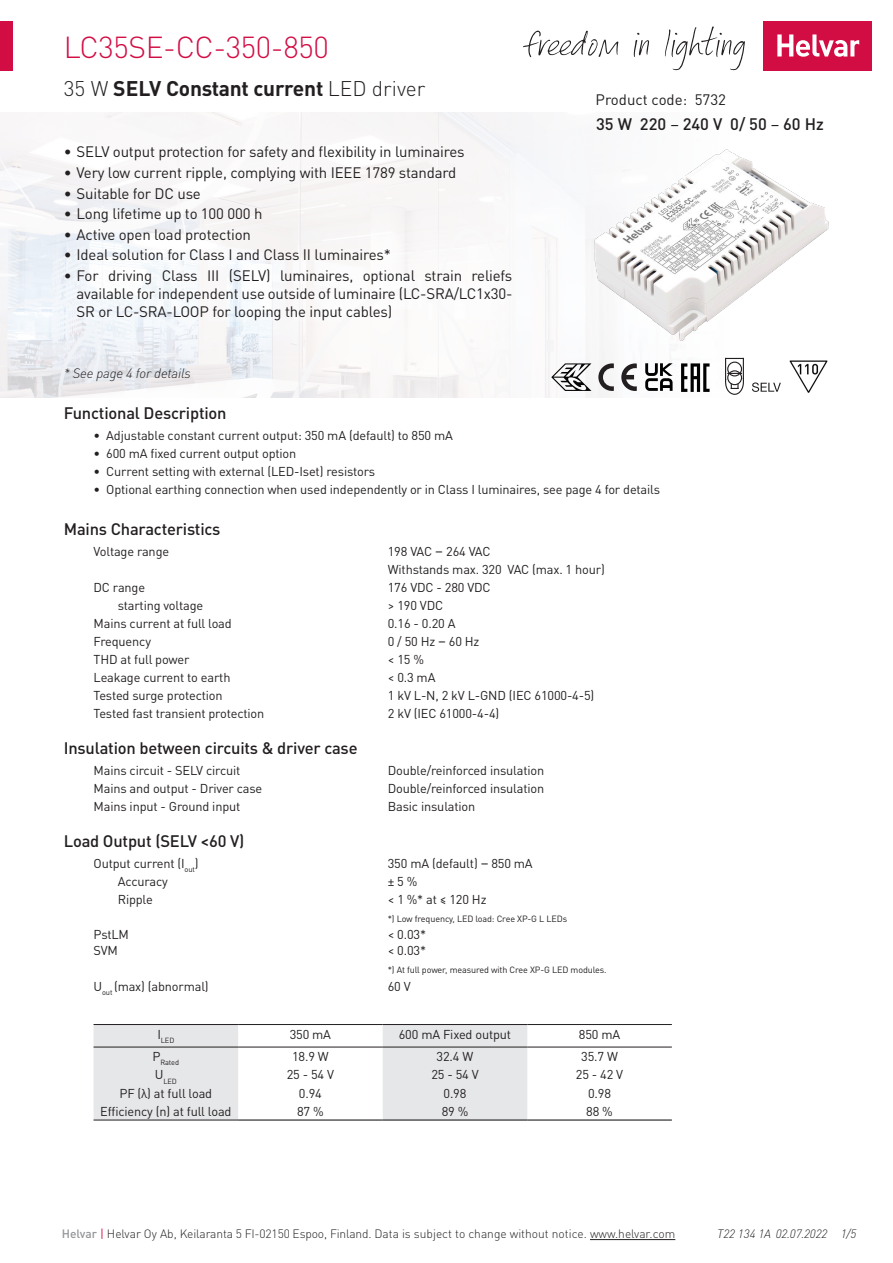
<style>
.page{position:relative;width:893px;height:1263px;background:#fff}
.page>*{position:absolute;margin:0;border:0;box-sizing:border-box;transform-origin:0 0}
.HELVAR_Small_Heading{font:300 30px "DIN Pro";letter-spacing:-.01em;color:#d20d44}
.headlineO{font:700 21px "DIN Pro";letter-spacing:-.01em;color:#231f20}
.Data_subheads{font:500 16.5px "DIN Pro";letter-spacing:-.01em;color:#231f20}
.Tehot{font:500 16.5px "DIN Pro";color:#231f20}
.Tehot-2{font:15px/18px "DIN Pro";letter-spacing:-.01em;color:#231f20;text-align:justify}
.new{font:italic 300 13.5px "DIN Pro";letter-spacing:-.01em;color:#231f20}
.Data_bread{font:12.75px "DIN Pro";letter-spacing:-.01em;color:#231f20}
.t1{font:300 12px "DIN Pro";color:#231f20}
.Documnetn_number{font:italic 300 12px "DIN Pro";letter-spacing:-.005em;color:#231f20}
.Data_bread-2{font:9px "DIN Pro";letter-spacing:-.01em;color:#231f20}
.Data_bread-3{font:7.5px "DIN Pro";letter-spacing:-.01em;color:#231f20}
.s1{font-weight:300}
.s2{font-weight:400}
.s3{font-size:15px}
.s4{font-weight:500;color:#939598}
.s5{font-weight:400;color:#d20d44}
</style>
<div class="page">
<hr style="left:590px;top:1239px;width:85px;height:1px;background:#231f20">
<img style="left:0;top:113px;width:610px;height:285px">
<div style="left:94px;top:1025px;width:144px;height:95px;background:#e6e7e9"></div>
<div style="left:383px;top:1025px;width:144px;height:94px;background:#e6e7e9"></div>
<hr style="left:238px;top:1119px;width:145px;height:1px;background:#231f20">
<hr style="left:383px;top:1119px;width:144px;height:1px;background:#231f20">
<hr style="left:527px;top:1119px;width:145px;height:1px;background:#231f20">
<hr style="left:238px;top:1024px;width:145px;height:1px;background:#231f20">
<hr style="left:383px;top:1024px;width:144px;height:1px;background:#231f20">
<hr style="left:527px;top:1024px;width:145px;height:1px;background:#231f20">
<hr style="left:238px;top:1047px;width:145px;height:1px;background:#231f20">
<hr style="left:383px;top:1047px;width:144px;height:1px;background:#231f20">
<hr style="left:527px;top:1047px;width:145px;height:1px;background:#231f20">
<hr style="left:94px;top:1047px;width:144px;height:1px;background:#231f20">
<hr style="left:94px;top:1024px;width:144px;height:1px;background:#231f20">
<hr style="left:94px;top:1120px;width:144px;height:1px;background:#231f20">
<img style="left:560px;top:137px;width:269px;height:221px">
<div style="left:763px;top:21px;width:109px;height:50px;background:#d20d44"></div>
<svg style="left:777px;top:34px;width:82px;height:23px"></svg>
<div style="left:0;top:21px;width:13px;height:50px;background:#d20d44"></div>
<svg style="left:523px;top:27px;width:222px;height:43px"></svg>
<svg style="left:598px;top:363px;width:39px;height:28px"></svg>
<svg style="left:551px;top:363px;width:40px;height:28px"></svg>
<svg style="left:681px;top:363px;width:29px;height:29px"></svg>
<svg style="left:725px;top:358px;width:19px;height:37px"></svg>
<svg style="left:752px;top:382px;width:29px;height:10px"></svg>
<img style="left:789px;top:360px;width:39px;height:33px">
<svg style="left:645px;top:363px;width:28px;height:28px"></svg>
<p class="HELVAR_Small_Heading" style="left:64px;top:24px;width:267px">LC35SE-CC-350-850</p>
<p class="headlineO" style="left:64px;top:71px;width:363px"><span class="s1">35 W</span> SELV Constant current <span class="s1">LED driver</span></p>
<p class="Tehot-2" style="left:64px;top:142px;width:402px">• SELV output protection for safety and flexibility in luminaires</p>
<p class="Tehot-2" style="left:64px;top:162px;width:394px">• Very low current ripple, complying with IEEE 1789 standard</p>
<p class="Tehot-2" style="left:64px;top:183px;width:139px">• Suitable for DC use</p>
<p class="Tehot-2" style="left:64px;top:203px;width:200px">• Long lifetime up to 100 000 h</p>
<p class="Tehot-2" style="left:64px;top:224px;width:189px">• Active open load protection</p>
<p class="Tehot-2" style="left:64px;top:244px;width:329px">• Ideal solution for Class I and Class II luminaires*</p>
<p class="Tehot-2" style="left:77px;top:265px;width:437px;text-indent:-13px">• For driving Class III (SELV) luminaires, optional strain reliefs available for independent use outside of luminaire (LC-SRA/LC1x30- SR or LC-SRA-LOOP for looping the input cables)</p>
<p class="new" style="left:64px;top:363px;width:129px">* See page 4 for details</p>
<p class="Tehot-2" style="left:596px;top:89px;width:132px">Product code: 5732</p>
<p class="Tehot" style="left:596px;top:110px;width:229px">35 W 220 <span class="s2">–</span> 240 V 0/ 50 <span class="s2">–</span> 60 Hz</p>
<p class="Data_subheads" style="left:64px;top:399px;width:164px">Functional Description</p>
<p class="Data_bread" style="left:94px;top:425px;width:361px">• Adjustable constant current output: 350 mA (default) to 850 mA</p>
<p class="Data_bread" style="left:94px;top:443px;width:204px">• 600 mA fixed current output option</p>
<p class="Data_bread" style="left:94px;top:461px;width:283px">• Current setting with external (LED-Iset) resistors</p>
<p class="Data_bread" style="left:94px;top:479px;width:568px">• Optional earthing connection when used independently or in Class I luminaires, see page 4 for details</p>
<p class="Data_subheads" style="left:64px;top:516px;width:158px">Mains Characteristics</p>
<p class="Data_bread" style="left:94px;top:541px;width:77px">Voltage range</p>
<p class="Data_bread" style="left:388px;top:541px;width:104px">198 VAC <span class="s3">–</span> 264 VAC</p>
<p class="Data_bread" style="left:388px;top:559px;width:219px">Withstands max. 320 VAC (max. 1 hour)</p>
<p class="Data_bread" style="left:94px;top:577px;width:53px">DC range</p>
<p class="Data_bread" style="left:388px;top:577px;width:104px">176 VDC - 280 VDC</p>
<p class="Data_bread" style="left:118px;top:595px;width:87px">starting voltage</p>
<p class="Data_bread" style="left:388px;top:595px;width:57px">&gt; 190 VDC</p>
<p class="Data_bread" style="left:94px;top:613px;width:140px">Mains current at full load</p>
<p class="Data_bread" style="left:388px;top:613px;width:69px">0.16 - 0.20 A</p>
<p class="Data_bread" style="left:94px;top:631px;width:59px">Frequency</p>
<p class="Data_bread" style="left:388px;top:631px;width:93px">0 / 50 Hz <span class="s3">–</span> 60 Hz</p>
<p class="Data_bread" style="left:94px;top:649px;width:97px">THD at full power</p>
<p class="Data_bread" style="left:388px;top:649px;width:38px">&lt; 15 %</p>
<p class="Data_bread" style="left:94px;top:667px;width:138px">Leakage current to earth</p>
<p class="Data_bread" style="left:388px;top:667px;width:49px">&lt; 0.3 mA</p>
<p class="Data_bread" style="left:94px;top:685px;width:131px">Tested surge protection</p>
<p class="Data_bread" style="left:388px;top:685px;width:208px">1 kV L-N, 2 kV L-GND (IEC 61000-4-5)</p>
<p class="Data_bread" style="left:94px;top:703px;width:172px">Tested fast transient protection</p>
<p class="Data_bread" style="left:388px;top:703px;width:113px">2 kV (IEC 61000-4-4)</p>
<p class="Data_subheads" style="left:64px;top:735px;width:295px">Insulation between circuits &amp; driver case</p>
<p class="Data_bread" style="left:94px;top:760px;width:148px">Mains circuit - SELV circuit</p>
<p class="Data_bread" style="left:388px;top:760px;width:158px">Double/reinforced insulation</p>
<p class="Data_bread" style="left:94px;top:778px;width:170px">Mains and output - Driver case</p>
<p class="Data_bread" style="left:388px;top:778px;width:158px">Double/reinforced insulation</p>
<p class="Data_bread" style="left:94px;top:796px;width:148px">Mains input - Ground input</p>
<p class="Data_bread" style="left:388px;top:796px;width:89px">Basic insulation</p>
<p class="Data_subheads" style="left:64px;top:828px;width:182px">Load Output (SELV &lt;60 V)</p>
<p class="Data_bread" style="left:94px;top:853px;width:107px">Output current (I<sub>out</sub>)</p>
<p class="Data_bread" style="left:388px;top:853px;width:146px">350 mA (default) <span class="s3">–</span> 850 mA</p>
<p class="Data_bread" style="left:118px;top:871px;width:52px">Accuracy</p>
<p class="Data_bread" style="left:388px;top:871px;width:31px">± 5 %</p>
<p class="Data_bread" style="left:118px;top:889px;width:37px">Ripple</p>
<p class="Data_bread" style="left:388px;top:889px;width:100px">&lt; 1 %* at ≤ 120 Hz</p>
<p class="Data_bread-2" style="left:388px;top:912px;width:181px">*) Low frequency, LED load: Cree XP-G L LEDs</p>
<p class="Data_bread" style="left:94px;top:924px;width:37px">PstLM</p>
<p class="Data_bread" style="left:388px;top:924px;width:40px">&lt; 0.03*</p>
<p class="Data_bread" style="left:94px;top:940px;width:26px">SVM</p>
<p class="Data_bread" style="left:388px;top:940px;width:40px">&lt; 0.03*</p>
<p class="Data_bread-2" style="left:388px;top:963px;width:220px">*) At full power, measured with Cree XP-G LED modules.</p>
<p class="Data_bread" style="left:94px;top:976px;width:117px">U<sub>out</sub> (max) (abnormal)</p>
<p class="Data_bread" style="left:388px;top:976px;width:24px">60 V</p>
<p class="Data_bread-3" style="left:157px;top:1034px;width:18px"><sup>I</sup>LED</p>
<p class="Data_bread" style="left:290px;top:1024px;width:43px">350 mA</p>
<p class="Data_bread" style="left:399px;top:1024px;width:114px">600 mA Fixed output</p>
<p class="Data_bread" style="left:579px;top:1024px;width:43px">850 mA</p>
<p class="Data_bread-3" style="left:152px;top:1057px;width:28px"><sup>P</sup>Rated</p>
<p class="Data_bread" style="left:292px;top:1046px;width:38px">18.9 W</p>
<p class="Data_bread" style="left:437px;top:1046px;width:38px">32.4 W</p>
<p class="Data_bread" style="left:581px;top:1046px;width:38px">35.7 W</p>
<p class="Data_bread-3" style="left:155px;top:1075px;width:24px"><sup>U</sup>LED</p>
<p class="Data_bread" style="left:287px;top:1065px;width:49px">25 - 54 V</p>
<p class="Data_bread" style="left:431px;top:1065px;width:49px">25 - 54 V</p>
<p class="Data_bread" style="left:576px;top:1065px;width:49px">25 - 42 V</p>
<p class="Data_bread" style="left:119px;top:1083px;width:94px">PF (λ) at full load</p>
<p class="Data_bread" style="left:299px;top:1083px;width:24px">0.94</p>
<p class="Data_bread" style="left:443px;top:1083px;width:24px">0.98</p>
<p class="Data_bread" style="left:588px;top:1083px;width:24px">0.98</p>
<p class="Data_bread" style="left:100px;top:1101px;width:133px">Efficiency (η) at full load</p>
<p class="Data_bread" style="left:297px;top:1101px;width:28px">87 %</p>
<p class="Data_bread" style="left:442px;top:1101px;width:28px">89 %</p>
<p class="Data_bread" style="left:586px;top:1101px;width:28px">88 %</p>
<p class="t1" style="left:62px;top:1224px;width:615px"><span class="s4">Helvar</span> <span class="s5">|</span> Helvar Oy Ab, Keilaranta 5 FI-02150 Espoo, Finland. Data is subject to change without notice. www.helvar.com</p>
<p class="Documnetn_number" style="left:717px;top:1224px;width:141px">T22 134 1A 02.07.2022 1/5</p>
</div>
